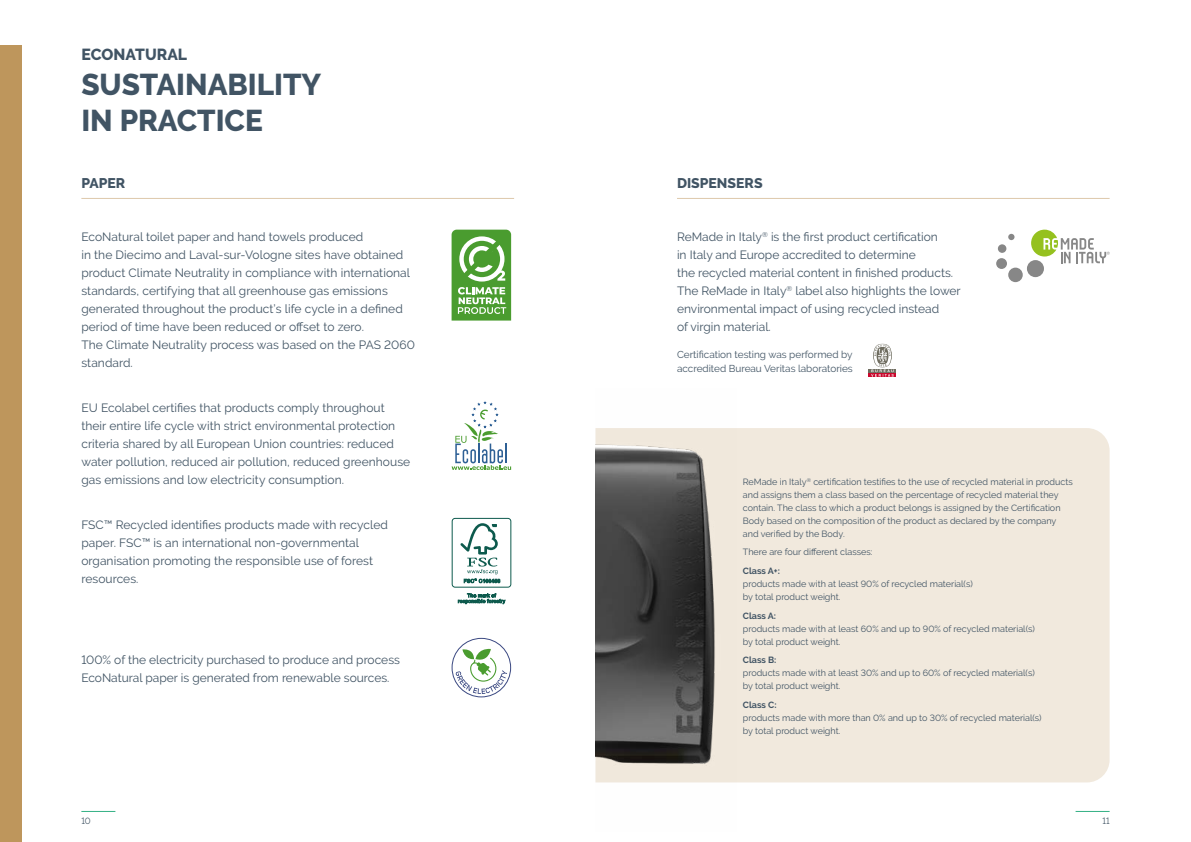
<style>
.page{position:relative;width:1191px;height:842px;background:#fff}
.page>*{position:absolute;margin:0;border:0;box-sizing:border-box;transform-origin:0 0}
.t1{font:800 30px/36px "Raleway";color:#415464}
.t2{font:800 16px "Raleway";letter-spacing:.005em;color:#415464}
.t3{font:800 14px "Raleway";color:#415464}
.t4{font:12px/18px "Raleway";letter-spacing:.005em;color:#415464}
.t5{font:10px/14px "Raleway";color:#415464}
.t6{font:9px/13px "Raleway";color:#415464}
.t7{font:700 9px "Raleway";color:#415464}
.t8{font:9px "Raleway";color:#415464;scale:.95 1}
</style>
<div class="page">
<hr style="left:81px;top:811px;width:34px;height:1px;background:#33b084">
<hr style="left:1075px;top:811px;width:34px;height:1px;background:#33b084">
<hr style="left:81px;top:198px;width:433px;height:1px;background:#ddc8ab">
<svg style="left:451px;top:401px;width:60px;height:69px"></svg>
<svg style="left:451px;top:230px;width:60px;height:91px"></svg>
<svg style="left:452px;top:638px;width:58px;height:59px"></svg>
<div style="left:451px;top:638px;width:60px;height:59px;border:1px solid #3b4982;border-radius:50%"></div>
<svg style="left:455px;top:648px;width:52px;height:46px"></svg>
<div style="left:736px;top:428px;width:373px;height:354px;background:#f1e9dd"></div>
<hr style="left:677px;top:198px;width:432px;height:1px;background:#ddc8ab">
<svg style="left:869px;top:369px;width:27px;height:4px"></svg>
<svg style="left:869px;top:373px;width:27px;height:4px"></svg>
<svg style="left:871px;top:344px;width:22px;height:33px"></svg>
<svg style="left:1008px;top:234px;width:6px;height:6px"></svg>
<div style="left:998px;top:244px;width:8px;height:9px;background:#878787;border-radius:50%"></div>
<div style="left:996px;top:258px;width:11px;height:11px;background:#878787;border-radius:50%"></div>
<div style="left:1008px;top:268px;width:14px;height:14px;background:#878787;border-radius:50%"></div>
<div style="left:1027px;top:260px;width:17px;height:17px;background:#878787;border-radius:50%"></div>
<svg style="left:1031px;top:230px;width:78px;height:33px"></svg>
<img style="left:595px;top:428px;width:141px;height:355px">
<div style="left:0;top:45px;width:22px;height:797px;background:#be965c"></div>
<div style="left:452px;top:518px;width:59px;height:69px;border:1px solid #0d5a4d;border-radius:3px"></div>
<svg style="left:460px;top:523px;width:40px;height:60px"></svg>
<svg style="left:458px;top:593px;width:47px;height:11px"></svg>
<h2 class="t2" style="left:81px;top:46px;width:107px">ECONATURAL</h2>
<h1 class="t1" style="left:81px;top:67px;width:241px">SUSTAINABILITY<br>IN PRACTICE</h1>
<p class="t3" style="left:81px;top:175px;width:45px">PAPER</p>
<p class="t4" style="left:81px;top:228px;width:335px">EcoNatural toilet paper and hand towels produced<br>in the Diecimo and Laval-sur-Vologne sites have obtained product Climate Neutrality in compliance with international standards, certifying that all greenhouse gas emissions generated throughout the product’s life cycle in a defined period of time have been reduced or offset to zero.<br>The Climate Neutrality process was based on the PAS 2060 standard.</p>
<p class="t4" style="left:81px;top:399px;width:330px">EU Ecolabel certifies that products comply throughout their entire life cycle with strict environmental protection criteria shared by all European Union countries: reduced water pollution, reduced air pollution, reduced greenhouse gas emissions and low electricity consumption.</p>
<p class="t4" style="left:81px;top:516px;width:308px">FSC™ Recycled identifies products made with recycled paper. FSC™ is an international non-governmental organisation promoting the responsible use of forest resources.</p>
<p class="t4" style="left:81px;top:651px;width:320px">100% of the electricity purchased to produce and process<br>EcoNatural paper is generated from renewable sources.</p>
<p class="t3" style="left:677px;top:175px;width:87px">DISPENSERS</p>
<p class="t4" style="left:677px;top:228px;width:285px">ReMade in Italy<sup>®</sup> is the first product certification<br>in Italy and Europe accredited to determine<br>the recycled material content in finished products.<br>The ReMade in Italy<sup>®</sup> label also highlights the lower environmental impact of using recycled instead<br>of virgin material.</p>
<p class="t5" style="left:677px;top:348px;width:177px">Certification testing was performed by accredited Bureau Veritas laboratories</p>
<p class="t6" style="left:743px;top:475px;width:331px">ReMade in Italy<sup>®</sup> certification testifies to the use of recycled material in products and assigns them a class based on the percentage of recycled material they contain. The class to which a product belongs is assigned by the Certification Body based on the composition of the product as declared by the company and verified by the Body.</p>
<p class="t6" style="left:743px;top:546px;width:131px">There are four different classes:</p>
<p class="t7" style="left:743px;top:566px;width:39px">Class A+:</p>
<p class="t6" style="left:743px;top:577px;width:231px">products made with at least 90% of recycled material(s) by total product weight.</p>
<p class="t7" style="left:743px;top:610px;width:35px">Class A:</p>
<p class="t6" style="left:743px;top:622px;width:293px">products made with at least 60% and up to 90% of recycled material(s) by total product weight.</p>
<p class="t7" style="left:743px;top:655px;width:35px">Class B:</p>
<p class="t6" style="left:743px;top:667px;width:293px">products made with at least 30% and up to 60% of recycled material(s) by total product weight.</p>
<p class="t7" style="left:743px;top:700px;width:35px">Class C:</p>
<p class="t6" style="left:743px;top:711px;width:300px">products made with more than 0% and up to 30% of recycled material(s) by total product weight.</p>
<p class="t8" style="left:81px;top:815px;width:11px">10</p>
<p class="t8" style="left:1102px;top:815px;width:9px">11</p>
</div>
